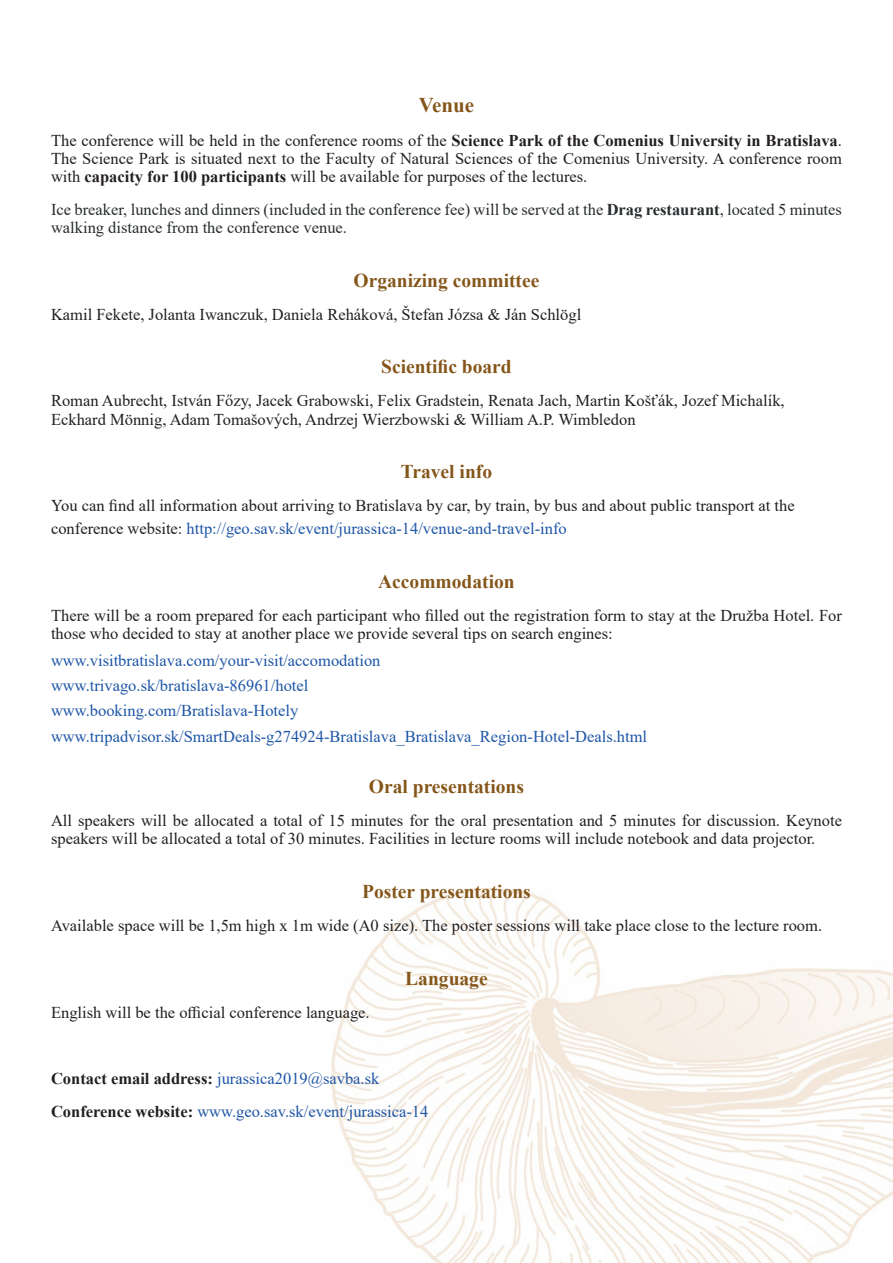
<style>
.page{position:relative;width:893px;height:1263px;background:#fff}
.page>*{position:absolute;margin:0;border:0;box-sizing:border-box;transform-origin:0 0}
.t1{font:700 21px "Times New Roman";color:#85561a}
.t2{font:700 19.5px "Times New Roman";color:#85561a}
.t3{font:16.5px/18.1px "Times New Roman";color:#231f20}
.t4{font:16.5px/24.8px "Times New Roman";color:#1e56a6}
.t5{font:16.5px/18.1px "Times New Roman";color:#292d2f}
.s1{font-weight:700}
.s2{color:#1e56a6}
.s3{font-weight:700;color:#231f20}
</style>
<div class="page">
<img style="left:332px;top:889px;width:561px;height:374px">
<p class="t1" style="left:419px;top:90px;width:57px">Venue</p>
<p class="t3" style="left:51px;top:130px;width:792px;text-align:justify">The conference will be held in the conference rooms of the <span class="s1">Science Park of the Comenius University in Bratislava</span>.<br>The Science Park is situated next to the Faculty of Natural Sciences of the Comenius University. A conference room with <span class="s1">capacity for 100 participants</span> will be available for purposes of the lectures.</p>
<p class="t5" style="left:51px;top:200px;width:792px">Ice breaker, lunches and dinners (included in the conference fee) will be served at the <span class="s1">Drag restaurant</span>, located 5 minutes walking distance from the conference venue.</p>
<p class="t2" style="left:354px;top:266px;width:187px">Organizing committee</p>
<p class="t3" style="left:51px;top:305px;width:532px">Kamil Fekete, Jolanta Iwanczuk, Daniela Reháková, Štefan Józsa &amp; Ján Schlögl</p>
<p class="t2" style="left:381px;top:353px;width:132px">Scientific board</p>
<p class="t3" style="left:51px;top:391px;width:735px">Roman Aubrecht, István Főzy, Jacek Grabowski, Felix Gradstein, Renata Jach, Martin Košťák, Jozef Michalík,<br>Eckhard Mönnig, Adam Tomašových, Andrzej Wierzbowski &amp; William A.P. Wimbledon</p>
<p class="t2" style="left:401px;top:457px;width:93px">Travel info</p>
<p class="t3" style="left:51px;top:494px;width:745px;line-height:23.1px">You can find all information about arriving to Bratislava by car, by train, by bus and about public transport at the conference website: <span class="s2">http://geo.sav.sk/event/jurassica-14/venue-and-travel-info</span></p>
<p class="t2" style="left:378px;top:567px;width:138px">Accommodation</p>
<p class="t3" style="left:51px;top:606px;width:792px">There will be a room prepared for each participant who filled out the registration form to stay at the Družba Hotel. For those who decided to stay at another place we provide several tips on search engines:</p>
<p class="t4" style="left:51px;top:648px;width:331px">www.visitbratislava.com/your-visit/accomodation www.trivago.sk/bratislava-86961/hotel www.booking.com/Bratislava-Hotely</p>
<p class="t4" style="left:51px;top:723px;width:598px">www.tripadvisor.sk/SmartDeals-g274924-Bratislava_Bratislava_Region-Hotel-Deals.html</p>
<p class="t2" style="left:369px;top:772px;width:157px">Oral presentations</p>
<p class="t3" style="left:51px;top:811px;width:792px">All speakers will be allocated a total of 15 minutes for the oral presentation and 5 minutes for discussion. Keynote speakers will be allocated a total of 30 minutes. Facilities in lecture rooms will include notebook and data projector.</p>
<p class="t2" style="left:362px;top:877px;width:170px">Poster presentations</p>
<p class="t3" style="left:51px;top:916px;width:773px">Available space will be 1,5m high x 1m wide (A0 size). The poster sessions will take place close to the lecture room.</p>
<p class="t2" style="left:405px;top:964px;width:84px">Language</p>
<p class="t3" style="left:51px;top:1002px;width:320px">English will be the official conference language.</p>
<p class="t4" style="left:51px;top:1061px;width:379px;line-height:33.2px"><span class="s3">Contact email address:</span> jurassica2019@savba.sk<br><span class="s3">Conference website:</span> www.geo.sav.sk/event/jurassica-14</p>
</div>
